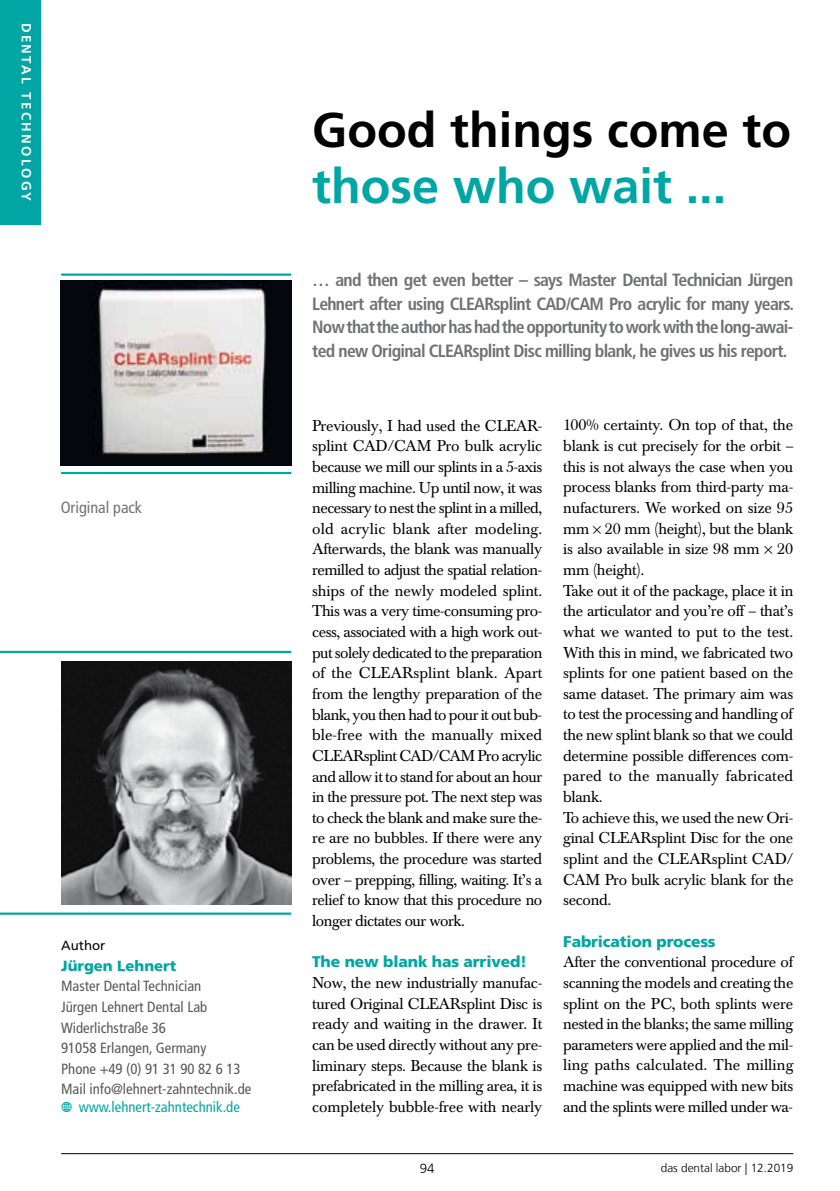
<style>
.page{position:relative;width:840px;height:1191px;background:#fff}
.page>*{position:absolute;margin:0;border:0;box-sizing:border-box;transform-origin:0 0}
.t1{font:700 48.6px "Frutiger LT Std";color:#000}
.t2{font:700 48.6px "Frutiger LT Std";color:#00a6a3}
.t3{font:700 condensed 17.6px/23.6px "Frutiger LT Std";letter-spacing:-.04em;color:#707172;text-align:justify}
.t4{font:condensed 16.2px "Frutiger LT Std";color:#707172}
.t5{font:15.4px/20.6px "Baskerville BE";letter-spacing:-.02em;color:#000;text-align:justify}
.t6{font:900 15.4px "Frutiger LT Std";letter-spacing:-.01em;color:#00a6a3}
.t7{font:condensed 14.8px/20.6px "Frutiger LT Std";color:#58585a}
.t8{font:condensed 14.8px "Frutiger LT Std";color:#00a6a3}
.t9{font:900 14.8px "Frutiger LT Std";color:#00a6a3}
.t10{font:700 13.2px "Frutiger LT Std";letter-spacing:.18em;color:#fff}
.t11{font:13.2px "Frutiger LT Std";color:#000}
.t12{font:300 13.2px "Frutiger LT Com";color:#000}
.t13{font:300 11.8px "Frutiger LT Com";color:#000}
.s1{font-family:"Click Bits Icons 1";font-stretch:normal}
</style>
<div class="page">
<hr style="left:61px;top:1153px;width:731px;height:1px;background:#000">
<div style="left:0;top:0;width:40px;height:224px;background:#00a6a3"></div>
<hr style="left:0;top:912px;width:291px;height:2px;background:#00a6a3">
<hr style="left:0;top:651px;width:291px;height:2px;background:#00a6a3">
<img style="left:61px;top:662px;width:230px;height:242px">
<img style="left:61px;top:281px;width:230px;height:184px">
<hr style="left:61px;top:273px;width:230px;height:3px;background:#00a6a3">
<hr style="left:61px;top:472px;width:230px;height:2px;background:#00a6a3">
<p class="t10" style="left:34px;top:23px;width:180px;rotate:90deg">DENTAL TECHNOLOGY</p>
<p class="t4" style="left:61px;top:498px;width:83px">Original pack</p>
<p class="t11" style="left:61px;top:937px;width:46px">Author</p>
<p class="t9" style="left:61px;top:956px;width:117px">Jürgen Lehnert</p>
<p class="t7" style="left:61px;top:976px;width:192px">Master Dental Technician<br>Jürgen Lehnert Dental Lab<br>Widerlichstraße 36<br>91058 Erlangen, Germany<br>Phone +49 (0) 91 31 90 82 6 13<br>Mail info@lehnert-zahntechnik.de</p>
<p class="t8" style="left:61px;top:1098px;width:180px"><span class="s1">%</span> www.lehnert-zahntechnik.de</p>
<h1 class="t1" style="left:312px;top:101px;width:480px">Good things come to</h1>
<h1 class="t2" style="left:312px;top:157px;width:415px">those who wait ...</h1>
<p class="t3" style="left:312px;top:268px;width:483px">… and then get even better – says Master Dental Technician Jürgen Lehnert after using CLEARsplint CAD/CAM Pro acrylic for many years.<br>Now that the author has had the opportunity to work with the long-awai&shy;ted new Original CLEARsplint Disc milling blank, he gives us his report.</p>
<p class="t5" style="left:312px;top:415px;width:231px">Previously, I had used the CLEAR&shy;splint CAD/CAM Pro bulk acrylic because we mill our splints in a 5-axis milling machine. Up until now, it was necessary to nest the splint in a milled, old acrylic blank after modeling.<br>Afterwards, the blank was manually remilled to adjust the spatial relation&shy;ships of the newly modeled splint.<br>This was a very time-consuming pro&shy;cess, associated with a high work out&shy;put solely dedicated to the preparation of the CLEARsplint blank. Apart from the lengthy preparation of the blank, you then had to pour it out bub&shy;ble-free with the manually mixed CLEARsplint CAD/CAM Pro acrylic and allow it to stand for about an hour in the pressure pot. The next step was to check the blank and make sure the&shy;re are no bubbles. If there were any problems, the procedure was started over – prepping, filling, waiting. It’s a relief to know that this procedure no longer dictates our work.</p>
<p class="t6" style="left:312px;top:952px;width:216px">The new blank has arrived!</p>
<p class="t5" style="left:312px;top:973px;width:231px">Now, the new industrially manufac&shy;tured Original CLEARsplint Disc is ready and waiting in the drawer. It can be used directly without any pre&shy;liminary steps. Because the blank is prefabricated in the milling area, it is completely bubble-free with nearly</p>
<p class="t5" style="left:563px;top:415px;width:231px;text-align:left">100% certainty. On top of that, the blank is cut precisely for the orbit – this is not always the case when you process blanks from third-party ma&shy;nufacturers. We worked on size 95 mm 20 mm (height), but the blank is also available in size 98 mm 20 mm (height).<br>Take out it of the package, place it in the articulator and you’re off – that’s what we wanted to put to the test.<br>With this in mind, we fabricated two splints for one patient based on the same dataset. The primary aim was to test the processing and handling of the new splint blank so that we could determine possible differences com&shy;pared to the manually fabricated blank.<br>To achieve this, we used the new Ori&shy;ginal CLEARsplint Disc for the one splint and the CLEARsplint CAD/<br>CAM Pro bulk acrylic blank for the second.</p>
<p class="t6" style="left:563px;top:932px;width:154px">Fabrication process</p>
<p class="t5" style="left:563px;top:952px;width:231px">After the conventional procedure of scanning the models and creating the splint on the PC, both splints were nested in the blanks; the same milling parameters were applied and the mil&shy;ling paths calculated. The milling machine was equipped with new bits and the splints were milled under wa-</p>
<p class="t12" style="left:419px;top:1160px;width:16px">94</p>
<p class="t13" style="left:660px;top:1161px;width:134px">das dental labor | 12.2019</p>
</div>
